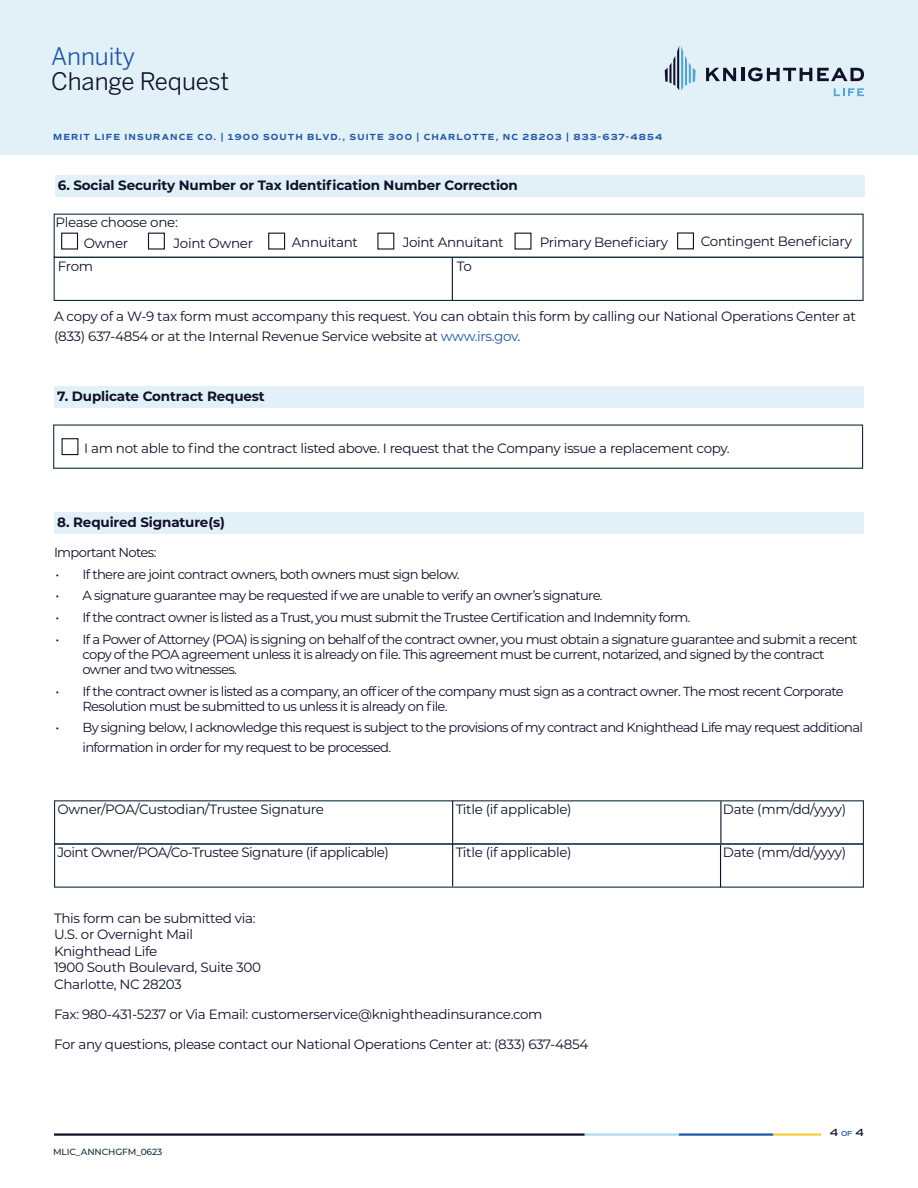
<style>
.page{position:relative;width:918px;height:1188px;background:#fff}
.page>*{position:absolute;margin:0;border:0;box-sizing:border-box;transform-origin:0 0}
.t1{font:24px "Benton Sans";letter-spacing:-.005em;color:#0e1129}
.t2{font:24px "Benton Sans";letter-spacing:-.005em;color:#1d56a7}
.t3{font:13.5px/16.5px "Montserrat";letter-spacing:-.025em;color:#0e1129}
.t4{font:700 13.5px "Montserrat";letter-spacing:-.01em;color:#0e1129}
.t5{font:13.2px/15px "Montserrat";letter-spacing:-.05em;color:#0e1129}
.t6{font:600 10.5px "Commuters Sans";color:#0e1129}
.t7{font:700 9px "Commuters Sans";letter-spacing:.12em;color:#1d56a7}
.t8{font:500 9px "Montserrat";letter-spacing:-.01em;color:#152f41}
.s1{color:#1d56a7}
.s2{font-size:7.35px;color:#1d56a7}
</style>
<div class="page">
<div style="left:55px;top:176px;width:810px;height:21px;background:#e2f0f7"></div>
<div style="left:54px;top:257px;width:810px;height:44px;border:1px solid #152f41"></div>
<div style="left:61px;top:233px;width:17px;height:17px;border:1px solid #0e1129"></div>
<div style="left:148px;top:233px;width:17px;height:17px;border:1px solid #0e1129"></div>
<div style="left:268px;top:233px;width:17px;height:17px;border:1px solid #0e1129"></div>
<hr style="left:452px;top:258px;width:1px;height:42px;background:#0e1129">
<div style="left:677px;top:232px;width:17px;height:17px;border:1px solid #0e1129"></div>
<div style="left:0;top:0;width:918px;height:154px;background:#e2f0f7"></div>
<svg style="left:706px;top:68px;width:158px;height:13px"></svg>
<svg style="left:665px;top:46px;width:31px;height:44px"></svg>
<svg style="left:834px;top:88px;width:30px;height:8px"></svg>
<hr style="left:54px;top:1133px;width:531px;height:3px;background:#0e1129">
<hr style="left:585px;top:1133px;width:94px;height:3px;background:#b0daef">
<hr style="left:679px;top:1133px;width:94px;height:3px;background:#1d56a7">
<hr style="left:773px;top:1133px;width:48px;height:3px;background:#f4d039">
<div style="left:54px;top:386px;width:810px;height:22px;background:#e2f0f7"></div>
<div style="left:53px;top:424px;width:810px;height:45px;border:1px solid #152f41"></div>
<div style="left:62px;top:438px;width:16px;height:17px;border:1px solid #0e1129"></div>
<div style="left:54px;top:512px;width:810px;height:22px;background:#e2f0f7"></div>
<hr style="left:452px;top:801px;width:1px;height:42px;background:#0e1129">
<hr style="left:720px;top:801px;width:1px;height:43px;background:#0e1129">
<div style="left:54px;top:843px;width:810px;height:45px;border:1px solid #152f41"></div>
<hr style="left:452px;top:844px;width:1px;height:42px;background:#0e1129">
<hr style="left:720px;top:845px;width:1px;height:42px;background:#0e1129">
<h1 class="t2" style="left:51px;top:42px;width:86px">Annuity</h1>
<h1 class="t1" style="left:51px;top:67px;width:180px">Change Request</h1>
<p class="t7" style="left:53px;top:131px;width:611px">MERIT LIFE INSURANCE CO. | 1900 SOUTH BLVD., SUITE 300 | CHARLOTTE, NC 28203 | 833-637-4854</p>
<p class="t4" style="left:58px;top:176px;width:462px">6. Social Security Number or Tax Identification Number Correction</p>
<p class="t3" style="left:56px;top:214px;width:124px">Please choose one:</p>
<p class="t3" style="left:58px;top:257px;width:37px">From</p>
<p class="t3" style="left:84px;top:234px;width:46px">Owner</p>
<p class="t3" style="left:174px;top:234px;width:81px">Joint Owner</p>
<p class="t3" style="left:292px;top:233px;width:68px">Annuitant</p>
<p class="t3" style="left:403px;top:233px;width:103px">Joint Annuitant</p>
<p class="t3" style="left:540px;top:233px;width:130px">Primary Beneficiary</p>
<p class="t3" style="left:457px;top:257px;width:17px">To</p>
<p class="t3" style="left:701px;top:233px;width:153px">Contingent Beneficiary</p>
<p class="t3" style="left:54px;top:306px;width:803px;line-height:19.5px">A copy of a W-9 tax form must accompany this request. You can obtain this form by calling our National Operations Center at (833) 637-4854 or at the Internal Revenue Service website at <span class="s1">www.irs.gov</span>.</p>
<p class="t4" style="left:57px;top:386px;width:209px">7. Duplicate Contract Request</p>
<p class="t3" style="left:84px;top:440px;width:647px">I am not able to find the contract listed above. I request that the Company issue a replacement copy.</p>
<p class="t4" style="left:57px;top:512px;width:169px">8. Required Signature(s)</p>
<p class="t5" style="left:54px;top:544px;width:104px">Important Notes:</p>
<p class="t5" style="left:55px;top:566px;width:406px">• If there are joint contract owners, both owners must sign below.</p>
<p class="t5" style="left:55px;top:588px;width:549px">• A signature guarantee may be requested if we are unable to verify an owner’s signature.</p>
<p class="t5" style="left:55px;top:609px;width:637px">• If the contract owner is listed as a Trust, you must submit the Trustee Certification and Indemnity form.</p>
<p class="t5" style="left:82px;top:631px;width:777px;text-indent:-27px">• If a Power of Attorney (POA) is signing on behalf of the contract owner, you must obtain a signature guarantee and submit a recent copy of the POA agreement unless it is already on file. This agreement must be current, notarized, and signed by the contract owner and two witnesses.</p>
<p class="t5" style="left:82px;top:683px;width:763px;text-indent:-27px">• If the contract owner is listed as a company, an officer of the company must sign as a contract owner. The most recent Corporate<br>Resolution must be submitted to us unless it is already on file.</p>
<p class="t5" style="left:82px;top:717px;width:782px;line-height:19.5px;text-indent:-27px">• By signing below, I acknowledge this request is subject to the provisions of my contract and Knighthead Life may request additional information in order for my request to be processed.</p>
<p class="t4" style="left:57px;top:512px;width:268px">Section H: Duplicate Contract Request</p>
<p class="t3" style="left:57px;top:800px;width:268px">Owner/POA/Custodian/Trustee Signature</p>
<p class="t3" style="left:456px;top:801px;width:117px">Title (if applicable)</p>
<p class="t3" style="left:723px;top:801px;width:125px">Date (mm/dd/yyyy)</p>
<p class="t3" style="left:57px;top:844px;width:333px">Joint Owner/POA/Co-Trustee Signature (if applicable)</p>
<p class="t3" style="left:456px;top:844px;width:117px">Title (if applicable)</p>
<p class="t3" style="left:723px;top:844px;width:125px">Date (mm/dd/yyyy)</p>
<p class="t3" style="left:54px;top:909px;width:209px">This form can be submitted via:<br>U.S. or Overnight Mail<br>Knighthead Life<br>1900 South Boulevard, Suite 300<br>Charlotte, NC 28203</p>
<p class="t3" style="left:54px;top:1005px;width:490px">Fax: 980-431-5237 or Via Email: customerservice@knightheadinsurance.com</p>
<p class="t3" style="left:54px;top:1035px;width:536px">For any questions, please contact our National Operations Center at: (833) 637-4854</p>
<p class="t8" style="left:53px;top:1146px;width:111px">MLIC_ANNCHGFM_0623</p>
<p class="t6" style="left:830px;top:1126px;width:36px">4 <span class="s2">of</span> 4</p>
</div>
